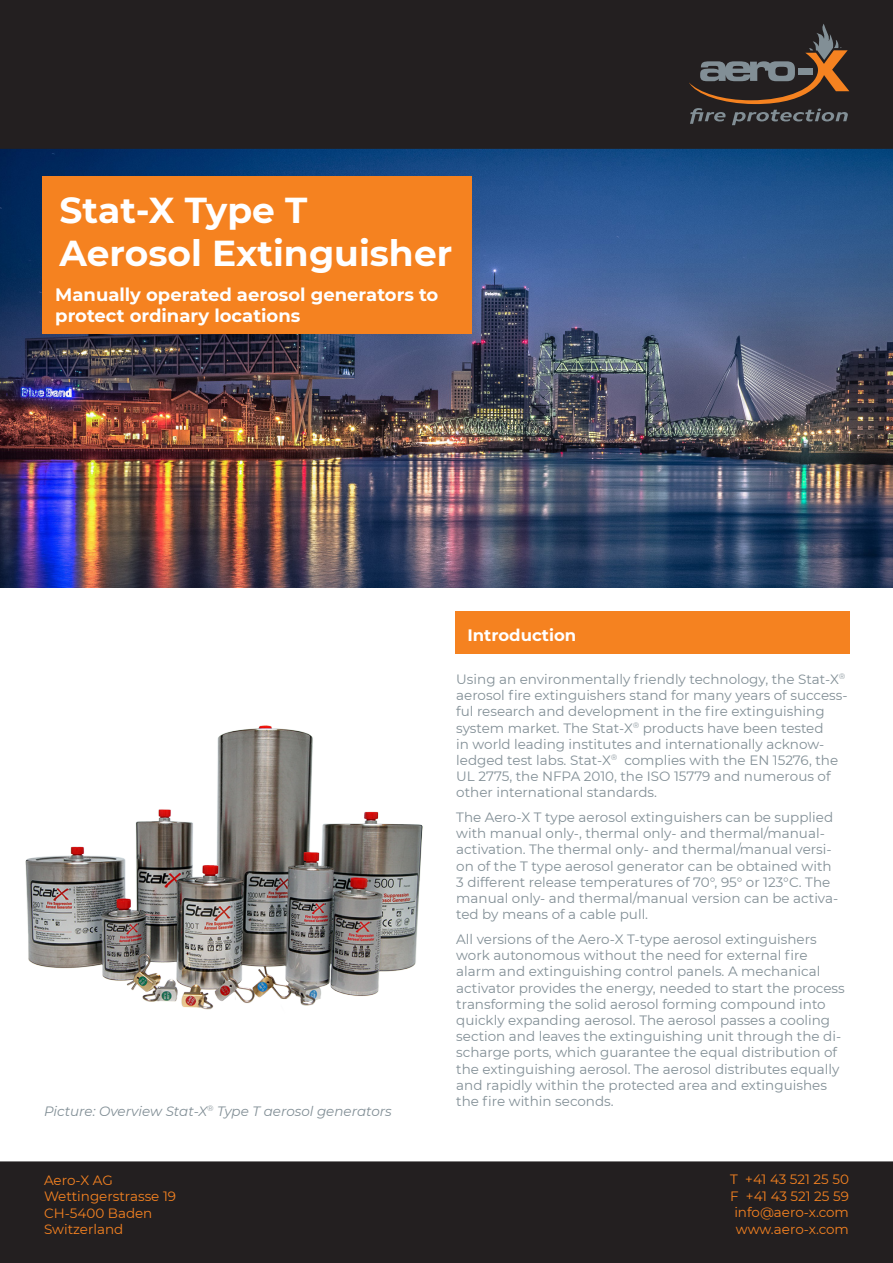
<style>
.page{position:relative;width:893px;height:1263px;background:#fff}
.page>*{position:absolute;margin:0;border:0;box-sizing:border-box;transform-origin:0 0}
.t1{font:700 36px/43.2px "Montserrat";color:#fff}
.t2{font:700 18px/21.6px "Montserrat";color:#fff}
.t3{font:700 16.5px "Montserrat";color:#fff}
.t4{font:13.5px/16.2px "Montserrat";color:#828f96}
.t5{font:13.5px/16.5px "Montserrat";color:#f58220}
.t6{font:italic 13.5px "Montserrat";color:#828f96}
</style>
<div class="page">
<img style="left:0;top:149px;width:893px;height:439px">
<img style="left:25px;top:725px;width:398px;height:285px">
<div style="left:1px;top:1px;width:891px;height:147px;background:#231f20"></div>
<div style="left:0;top:0;width:893px;height:149px;border:2px solid #231f20"></div>
<div style="left:1px;top:1162px;width:891px;height:100px;background:#231f20"></div>
<div style="left:0;top:1161px;width:893px;height:102px;border:2px solid #231f20"></div>
<svg style="left:689px;top:24px;width:160px;height:101px"></svg>
<div style="left:455px;top:611px;width:395px;height:43px;background:#f58220"></div>
<div style="left:43px;top:176px;width:429px;height:158px;background:#f58220"></div>
<h1 class="t1" style="left:60px;top:187px;width:394px">Stat-X Type T<br>Aerosol Extinguisher</h1>
<h2 class="t2" style="left:55px;top:282px;width:385px">Manually operated aerosol generators to protect ordinary locations</h2>
<p class="t3" style="left:467px;top:623px;width:110px">Introduction</p>
<p class="t6" style="left:44px;top:1101px;width:349px">Picture: Overview Stat-X<sup>®</sup> Type T aerosol generators</p>
<p class="t4" style="left:456px;top:670px;width:393px">Using an environmentally friendly technology, the Stat-X<sup>® </sup>aerosol fire extinguishers stand for many years of success&shy;ful research and development in the fire extinguishing system market. The Stat-X<sup>®</sup> products have been tested<br>in world leading institutes and internationally acknow&shy;ledged test labs. Stat-X<sup>®</sup> complies with the EN 15276, the UL 2775, the NFPA 2010, the ISO 15779 and numerous of other international standards.</p>
<p class="t4" style="left:456px;top:809px;width:383px">The Aero-X T type aerosol extinguishers can be supplied with manual only-, thermal only- and thermal/manual&shy;activation. The thermal only- and thermal/manual versi&shy;on of the T type aerosol generator can be obtained with 3 different release temperatures of 70°, 95° or 123°C. The manual only- and thermal/manual version can be activa&shy;ted by means of a cable pull.</p>
<p class="t4" style="left:456px;top:930px;width:390px">All versions of the Aero-X T-type aerosol extinguishers work autonomous without the need for external fire alarm and extinguishing control panels. A mechanical activator provides the energy, needed to start the process transforming the solid aerosol forming compound into quickly expanding aerosol. The aerosol passes a cooling section and leaves the extinguishing unit through the di&shy;scharge ports, which guarantee the equal distribution of the extinguishing aerosol. The aerosol distributes equally and rapidly within the protected area and extinguishes the fire within seconds.</p>
<p class="t5" style="left:44px;top:1171px;width:134px">Aero-X AG<br>Wettingerstrasse 19<br>CH-5400 Baden<br>Switzerland</p>
<p class="t5" style="left:730px;top:1171px;width:120px;text-align:center">T +41 43 521 25 50<br>F +41 43 521 25 59 info@aero-x.com www.aero-x.com</p>
</div>
